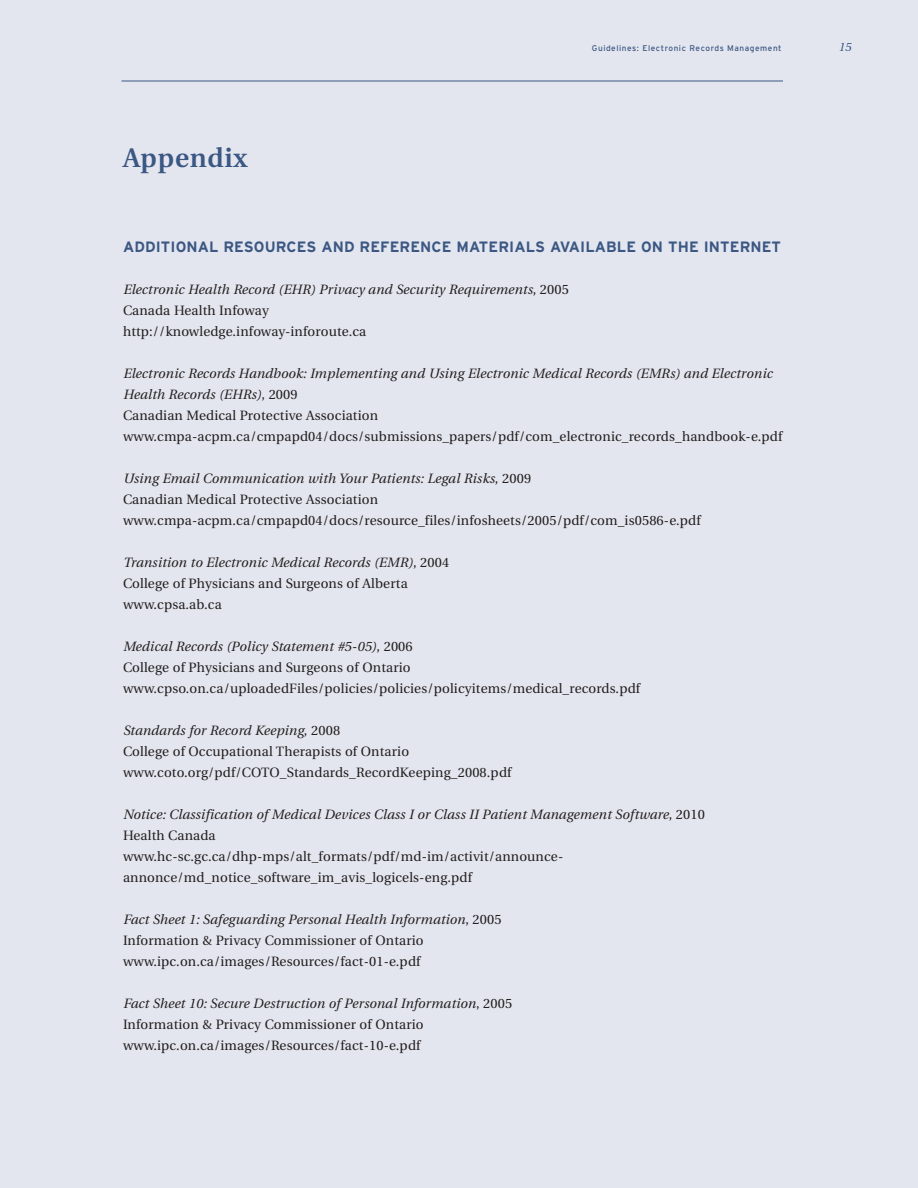
<style>
.page{position:relative;width:918px;height:1188px;background:#e4e6ef}
.page>*{position:absolute;margin:0;border:0;box-sizing:border-box;transform-origin:0 0}
.t1{font:600 27px "Utopia";letter-spacing:.025em;color:#3b5783}
.t2{font:700 15px "Interstate";letter-spacing:.005em;color:#3b5783}
.t3{font:13.5px/21px "Utopia";letter-spacing:.01em;color:#231f20}
.t4{font:italic 12px "Utopia";color:#3b5783}
.t5{font:8.25px "Interstate";letter-spacing:.065em;color:#3b5783}
.s1{font-style:italic}
</style>
<div class="page">
<hr style="left:122px;top:81px;width:661px;height:1px;background:#3b5783">
<h1 class="t1" style="left:123px;top:147px;width:126px">Appendix</h1>
<p class="t5" style="left:592px;top:44px;width:191px">Guidelines: Electronic Records Management</p>
<p class="t4" style="left:838px;top:42px;width:14px">15</p>
<h2 class="t2" style="left:123px;top:238px;width:660px">ADDITIONAL RESOURCES AND REFERENCE MATERIALS AVAILABLE ON THE INTERNET</h2>
<p class="t3" style="left:123px;top:280px;width:447px"><span class="s1">Electronic Health Record (EHR) Privacy and Security Requirements</span>, 2005<br>Canada Health Infoway<br>http://knowledge.infoway-inforoute.ca</p>
<p class="t3" style="left:123px;top:364px;width:661px"><span class="s1">Electronic Records Handbook: Implementing and Using Electronic Medical Records (EMRs) and Electronic Health Records (EHRs)</span>, 2009<br>Canadian Medical Protective Association www.cmpa-acpm.ca/cmpapd04/docs/submissions_papers/pdf/com_electronic_records_handbook-e.pdf</p>
<p class="t3" style="left:123px;top:469px;width:579px"><span class="s1">Using Email Communication with Your Patients: Legal Risks</span>, 2009<br>Canadian Medical Protective Association www.cmpa-acpm.ca/cmpapd04/docs/resource_files/infosheets/2005/pdf/com_is0586-e.pdf</p>
<p class="t3" style="left:123px;top:553px;width:328px"><span class="s1">Transition to Electronic Medical Records (EMR)</span>, 2004<br>College of Physicians and Surgeons of Alberta www.cpsa.ab.ca</p>
<p class="t3" style="left:123px;top:637px;width:519px"><span class="s1">Medical Records (Policy Statement #5-05)</span>, 2006<br>College of Physicians and Surgeons of Ontario www.cpso.on.ca/uploadedFiles/policies/policies/policyitems/medical_records.pdf</p>
<p class="t3" style="left:123px;top:721px;width:390px"><span class="s1">Standards for Record Keeping</span>, 2008<br>College of Occupational Therapists of Ontario www.coto.org/pdf/COTO_Standards_RecordKeeping_2008.pdf</p>
<p class="t3" style="left:123px;top:805px;width:583px"><span class="s1">Notice: Classification of Medical Devices Class I or Class II Patient Management Software</span>, 2010<br>Health Canada<br>www.hc-sc.gc.ca/dhp-mps/alt_formats/pdf/md-im/activit/announce&shy;annonce/md_notice_software_im_avis_logicels-eng.pdf</p>
<p class="t3" style="left:123px;top:910px;width:380px"><span class="s1">Fact Sheet 1: Safeguarding Personal Health Information</span>, 2005<br>Information &amp; Privacy Commissioner of Ontario www.ipc.on.ca/images/Resources/fact-01-e.pdf</p>
<p class="t3" style="left:123px;top:994px;width:391px"><span class="s1">Fact Sheet 10: Secure Destruction of Personal Information</span>, 2005<br>Information &amp; Privacy Commissioner of Ontario www.ipc.on.ca/images/Resources/fact-10-e.pdf</p>
</div>
